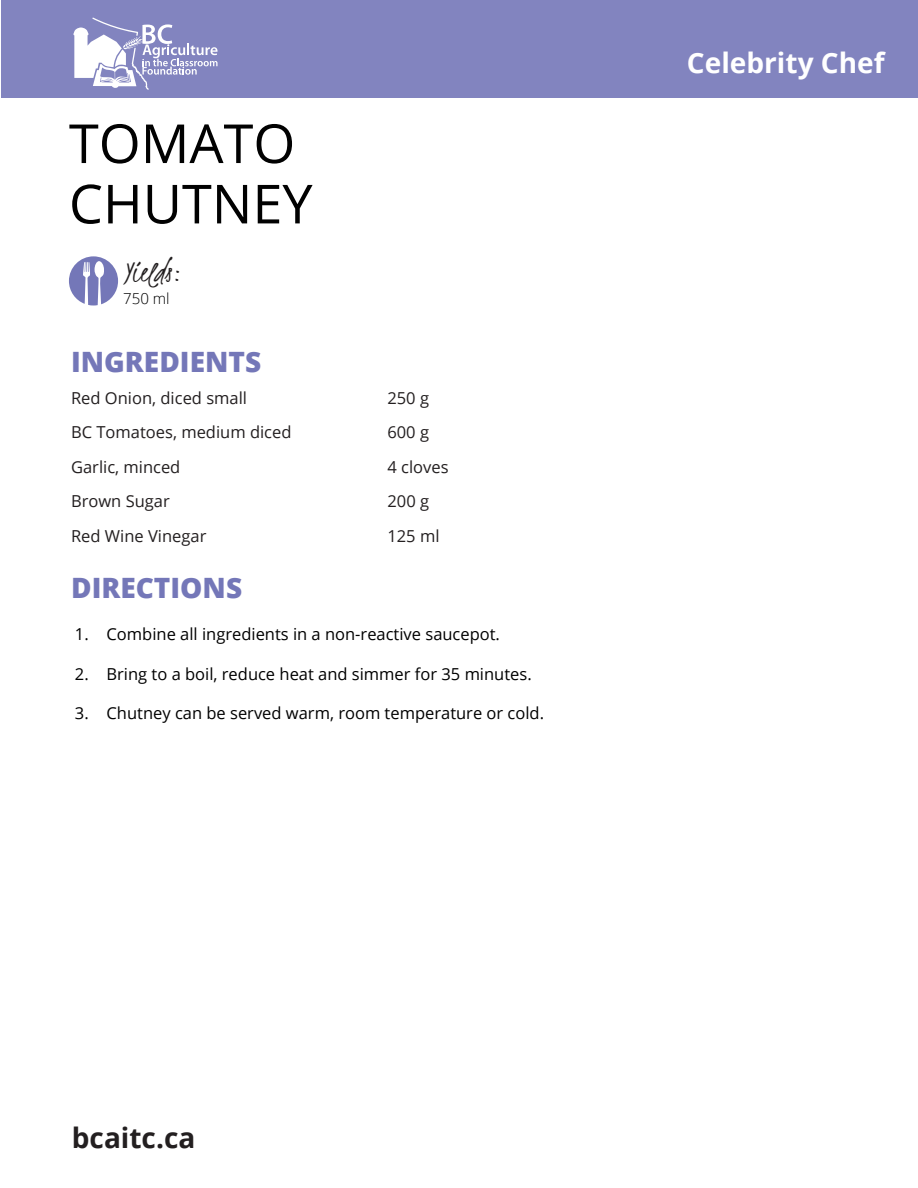
<style>
.page{position:relative;width:918px;height:1188px;background:#fff}
.page>*{position:absolute;margin:0;border:0;box-sizing:border-box;transform-origin:0 0}
.t1{font:53.85px/60.3px "Open Sans";color:#010101}
.t2{font:32.4px "Kristi";color:#231f20}
.t3{font:800 28.05px "Open Sans";color:#7477b8}
.t4{font:700 28.05px "Open Sans";color:#fff}
.t5{font:700 28.05px "Open Sans";color:#231f20}
.t6{font:16.5px "Open Sans";color:#010101}
.t7{font:16.5px "Open Sans";color:#231f20}
.t8{font:300 15.15px "Open Sans";color:#010101}
</style>
<div class="page">
<div style="left:1px;top:0;width:917px;height:98px;background:#8284bf"></div>
<svg style="left:69px;top:256px;width:49px;height:50px"></svg>
<svg style="left:73px;top:18px;width:145px;height:72px"></svg>
<h1 class="t1" style="left:69px;top:112px;width:245px">TOMATO<br>CHUTNEY</h1>
<h2 class="t2" style="left:123px;top:251px;width:60px">Yields:</h2>
<p class="t8" style="left:123px;top:288px;width:48px">750 ml</p>
<h3 class="t3" style="left:71px;top:340px;width:192px">INGREDIENTS</h3>
<p class="t7" style="left:71px;top:387px;width:177px">Red Onion, diced small</p>
<p class="t7" style="left:387px;top:387px;width:43px">250 g</p>
<p class="t7" style="left:71px;top:421px;width:222px">BC Tomatoes, medium diced</p>
<p class="t7" style="left:387px;top:421px;width:43px">600 g</p>
<p class="t7" style="left:71px;top:456px;width:111px">Garlic, minced</p>
<p class="t7" style="left:387px;top:456px;width:63px">4 cloves</p>
<p class="t7" style="left:71px;top:490px;width:100px">Brown Sugar</p>
<p class="t7" style="left:387px;top:490px;width:43px">200 g</p>
<p class="t7" style="left:71px;top:525px;width:137px">Red Wine Vinegar</p>
<p class="t7" style="left:387px;top:525px;width:54px">125 ml</p>
<h3 class="t3" style="left:71px;top:566px;width:173px">DIRECTIONS</h3>
<p class="t6" style="left:75px;top:623px;width:15px">1.</p>
<p class="t6" style="left:75px;top:662px;width:15px">2.</p>
<p class="t6" style="left:75px;top:702px;width:15px">3.</p>
<p class="t6" style="left:107px;top:623px;width:395px">Combine all ingredients in a non-reactive saucepot.</p>
<p class="t6" style="left:107px;top:662px;width:427px">Bring to a boil, reduce heat and simmer for 35 minutes.</p>
<p class="t6" style="left:107px;top:702px;width:439px">Chutney can be served warm, room temperature or cold.</p>
<h3 class="t4" style="left:687px;top:43px;width:199px">Celebrity Chef</h3>
<h3 class="t5" style="left:72px;top:1118px;width:125px">bcaitc.ca</h3>
</div>
